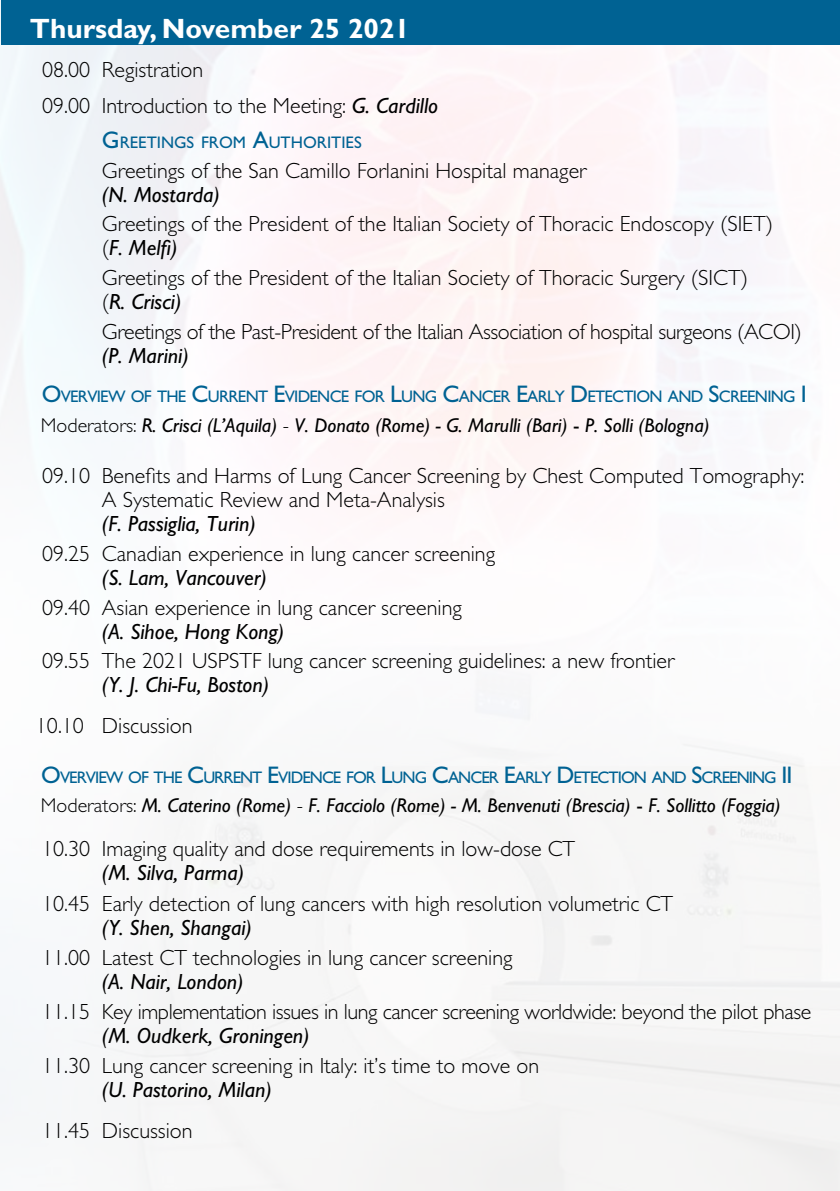
<style>
.page{position:relative;width:840px;height:1191px;background:#fff}
.page>*{position:absolute;margin:0;border:0;box-sizing:border-box;transform-origin:0 0}
.t1{font:700 28px "Gill Sans Std";color:#fff}
.t2{font:300 22px/24px "Gill Sans Std";color:#000}
.t3{font:italic 22px "Gill Sans Std";color:#000}
.t4{font:300 22px "Gill Sans Std";letter-spacing:-.02em;color:#000}
.t5{font:italic 20px "Gill Sans Std";color:#000}
.t6{font:16.8px "Gill Sans Std";letter-spacing:-.045em;color:#006293}
.t7{font:16.8px "Gill Sans Std";color:#006293}
.s1{font-weight:400;font-style:italic}
.s2{font-size:24px}
.s3{font-weight:300;font-style:normal}
.s4{font-style:normal}
</style>
<div class="page">
<img style="left:0;top:0;width:839px;height:1191px">
<div style="left:1px;top:0;width:838px;height:44px;background:#006293"></div>
<p class="t1" style="left:30px;top:12px;width:381px">Thursday, November 25 2021</p>
<p class="t2" style="left:42px;top:53px;width:397px;line-height:35.4px">08.00 Registration<br>09.00 Introduction to the Meeting: <span class="s1">G. Cardillo</span></p>
<p class="t7" style="left:102px;top:133px;width:261px"><span class="s2">G</span>REETINGS FROM <span class="s2">A</span>UTHORITIES</p>
<p class="t2" style="left:102px;top:159px;width:486px">Greetings of the San Camillo Forlanini Hospital manager</p>
<p class="t3" style="left:102px;top:182px;width:120px">(N. Mostarda)</p>
<p class="t2" style="left:102px;top:212px;width:672px">Greetings of the President of the Italian Society of Thoracic Endoscopy (SIET) (<span class="s1">F. Melfi)</span></p>
<p class="t2" style="left:102px;top:266px;width:647px">Greetings of the President of the Italian Society of Thoracic Surgery (SICT) (<span class="s1">R. Crisci)</span></p>
<p class="t4" style="left:102px;top:319px;width:701px">Greetings of the Past-President of the Italian Association of hospital surgeons (ACOI)</p>
<p class="t3" style="left:102px;top:343px;width:88px">(P. Marini)</p>
<p class="t6" style="left:42px;top:387px;width:762px"><span class="s2">O</span>VERVIEW OF THE <span class="s2">C</span>URRENT <span class="s2">E</span>VIDENCE FOR <span class="s2">L</span>UNG <span class="s2">C</span>ANCER <span class="s2">E</span>ARLY <span class="s2">D</span> ETECTION AND <span class="s2">S</span>CREENING <span class="s2">I</span></p>
<p class="t5" style="left:41px;top:414px;width:669px"><span class="s3">Moderators:</span> R. Crisci (L’Aquila) <span class="s3">-</span> V. Donato (Rome) - G. Marulli (Bari) <span class="s4">-</span> P. Solli (Bologna)</p>
<p class="t2" style="left:102px;top:464px;width:703px;text-indent:-60px">09.10 Benefits and Harms of Lung Cancer Screening by Chest Computed Tomography:<br>A Systematic Review and Meta-Analysis</p>
<p class="t3" style="left:102px;top:511px;width:155px">(F. Passiglia, Turin)</p>
<p class="t2" style="left:42px;top:542px;width:454px">09.25 Canadian experience in lung cancer screening</p>
<p class="t3" style="left:102px;top:565px;width:166px">(S. Lam, Vancouver)</p>
<p class="t2" style="left:42px;top:595px;width:421px">09.40 Asian experience in lung cancer screening</p>
<p class="t3" style="left:102px;top:618px;width:184px">(A. Sihoe, Hong Kong)</p>
<p class="t2" style="left:42px;top:649px;width:633px">09.55 The 2021 USPSTF lung cancer screening guidelines: a new frontier</p>
<p class="t3" style="left:102px;top:672px;width:169px">(Y. J. Chi-Fu, Boston)</p>
<p class="t2" style="left:36px;top:714px;width:158px">10.10 Discussion</p>
<p class="t6" style="left:41px;top:767px;width:745px"><span class="s2">O</span>VERVIEW OF THE <span class="s2">C</span>URRENT <span class="s2">E</span>VIDENCE FOR <span class="s2">L</span>UNG <span class="s2">C</span>ANCER <span class="s2">E</span>ARLY <span class="s2">D</span> ETECTION AND <span class="s2">S</span>CREENING <span class="s2">II</span></p>
<p class="t5" style="left:41px;top:794px;width:740px"><span class="s3">Moderators:</span> M. Caterino (Rome) <span class="s3">-</span> F. Facciolo (Rome) - M. Benvenuti (Brescia) <span class="s4">-</span> F. Sollitto (Foggia)</p>
<p class="t2" style="left:42px;top:836px;width:534px">10.30 Imaging quality and dose requirements in low-dose CT</p>
<p class="t3" style="left:102px;top:859px;width:144px">(M. Silva, Parma)</p>
<p class="t2" style="left:42px;top:892px;width:632px">10.45 Early detection of lung cancers with high resolution volumetric CT</p>
<p class="t3" style="left:102px;top:915px;width:151px">(Y. Shen, Shangai)</p>
<p class="t2" style="left:42px;top:946px;width:471px">11.00 Latest CT technologies in lung cancer screening</p>
<p class="t3" style="left:102px;top:969px;width:143px">(A. Nair, London)</p>
<p class="t4" style="left:42px;top:999px;width:770px">11.15 Key implementation issues in lung cancer screening worldwide: beyond the pilot phase</p>
<p class="t3" style="left:102px;top:1022px;width:209px">(M. Oudkerk, Groningen)</p>
<p class="t2" style="left:42px;top:1053px;width:498px">11.30 Lung cancer screening in Italy: it’s time to move on</p>
<p class="t3" style="left:102px;top:1076px;width:171px">(U. Pastorino, Milan)</p>
<p class="t2" style="left:42px;top:1118px;width:152px">11.45 Discussion</p>
</div>
